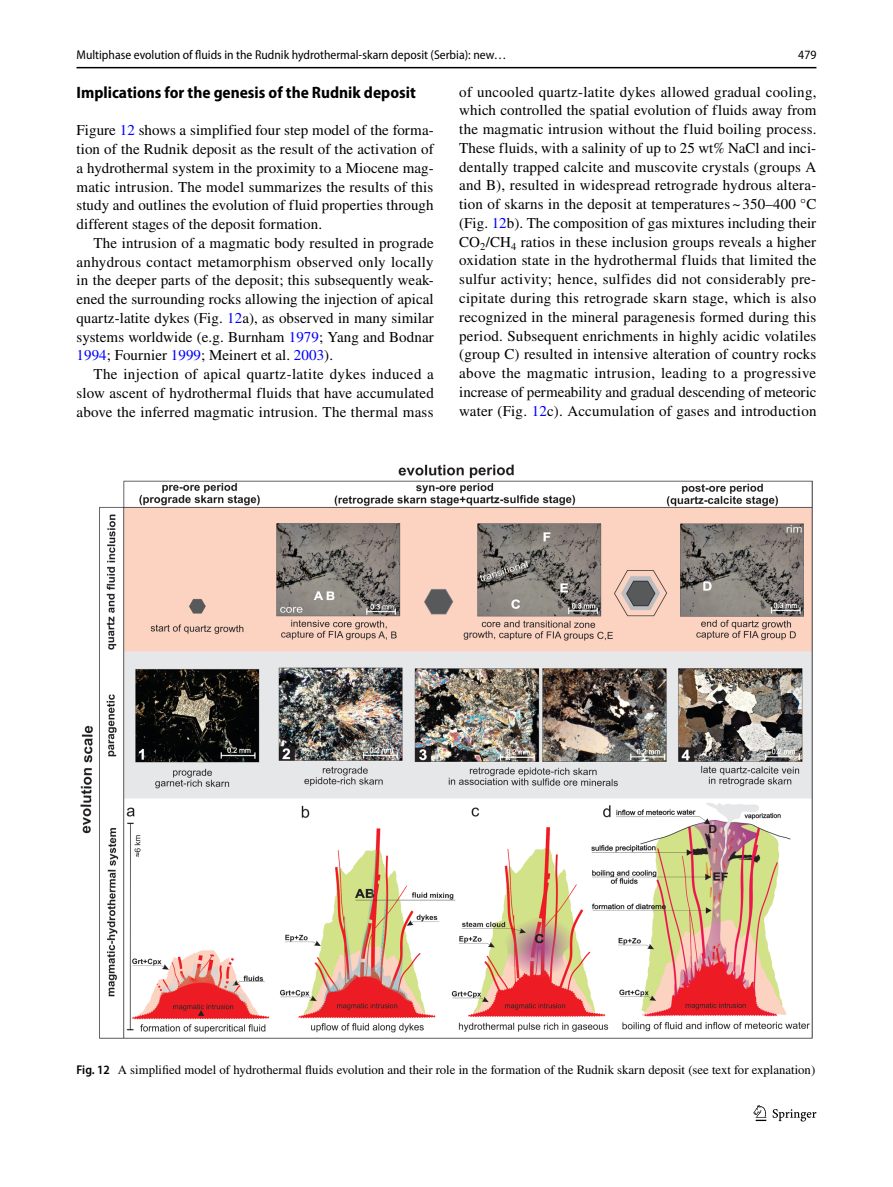
<style>
.page{position:relative;width:893px;height:1187px;background:#fff}
.page>*{position:absolute;margin:0;border:0;box-sizing:border-box;transform-origin:0 0}
.t1{font:700 semi-condensed 16.5px "Myriad Pro";color:#000}
.t2{font:15px/18.8px "STIX";letter-spacing:.005em;color:#000;text-align:justify}
.t3{font:12.75px "STIX";color:#000}
.t4{font:12.75px "Myriad Pro Semi Cn 3";color:#000}
.t5{font:semi-condensed 12.75px "Myriad Pro";color:#000}
.s1{color:#00f}
.s2{font-family:"Myriad Pro";font-weight:600;font-stretch:semi-condensed}
</style>
<div class="page">
<hr style="left:77px;top:67px;width:739px;height:1px;background:#000">
<svg style="left:753px;top:1105px;width:13px;height:15px"></svg>
<svg style="left:773px;top:1109px;width:43px;height:12px"></svg>
<img style="left:80px;top:465px;width:732px;height:573px">
<p class="t4" style="left:77px;top:48px;width:432px">Multiphase evolution of fluids in the Rudnik hydrothermal‑skarn deposit (Serbia): new…</p>
<p class="t5" style="left:798px;top:48px;width:20px">479</p>
<p class="t1" style="left:77px;top:83px;width:341px">Implications for the genesis of the Rudnik deposit</p>
<p class="t2" style="left:77px;top:122px;width:359px">Figure <span class="s1">12</span> shows a simplified four step model of the forma&shy;tion of the Rudnik deposit as the result of the activation of a hydrothermal system in the proximity to a Miocene mag&shy;matic intrusion. The model summarizes the results of this study and outlines the evolution of fluid properties through different stages of the deposit formation.</p>
<p class="t2" style="left:77px;top:234px;width:359px;text-indent:17px">The intrusion of a magmatic body resulted in prograde anhydrous contact metamorphism observed only locally in the deeper parts of the deposit; this subsequently weak&shy;ened the surrounding rocks allowing the injection of apical quartz-latite dykes (Fig. <span class="s1">12</span>a), as observed in many similar systems worldwide (e.g. Burnham <span class="s1">1979</span>; Yang and Bodnar <span class="s1">1994</span>; Fournier <span class="s1">1999</span>; Meinert et al. <span class="s1">2003</span>).</p>
<p class="t2" style="left:77px;top:366px;width:359px;text-indent:17px">The injection of apical quartz-latite dykes induced a slow ascent of hydrothermal fluids that have accumulated above the inferred magmatic intrusion. The thermal mass</p>
<p class="t2" style="left:459px;top:83px;width:359px">of uncooled quartz-latite dykes allowed gradual cooling, which controlled the spatial evolution of fluids away from the magmatic intrusion without the fluid boiling process.<br>These fluids, with a salinity of up to 25 wt% NaCl and inci&shy;dentally trapped calcite and muscovite crystals (groups A and B), resulted in widespread retrograde hydrous altera&shy;tion of skarns in the deposit at temperatures ~ 350–400 °C (Fig. <span class="s1">12</span>b). The composition of gas mixtures including their CO<sub>2</sub>/CH<sub>4</sub> ratios in these inclusion groups reveals a higher oxidation state in the hydrothermal fluids that limited the sulfur activity; hence, sulfides did not considerably pre&shy;cipitate during this retrograde skarn stage, which is also recognized in the mineral paragenesis formed during this period. Subsequent enrichments in highly acidic volatiles (group C) resulted in intensive alteration of country rocks above the magmatic intrusion, leading to a progressive increase of permeability and gradual descending of meteoric water (Fig. <span class="s1">12</span>c). Accumulation of gases and introduction</p>
<p class="t3" style="left:77px;top:1060px;width:740px"><span class="s2">Fig. 12</span> A simplified model of hydrothermal fluids evolution and their role in the formation of the Rudnik skarn deposit (see text for explanation)</p>
</div>
